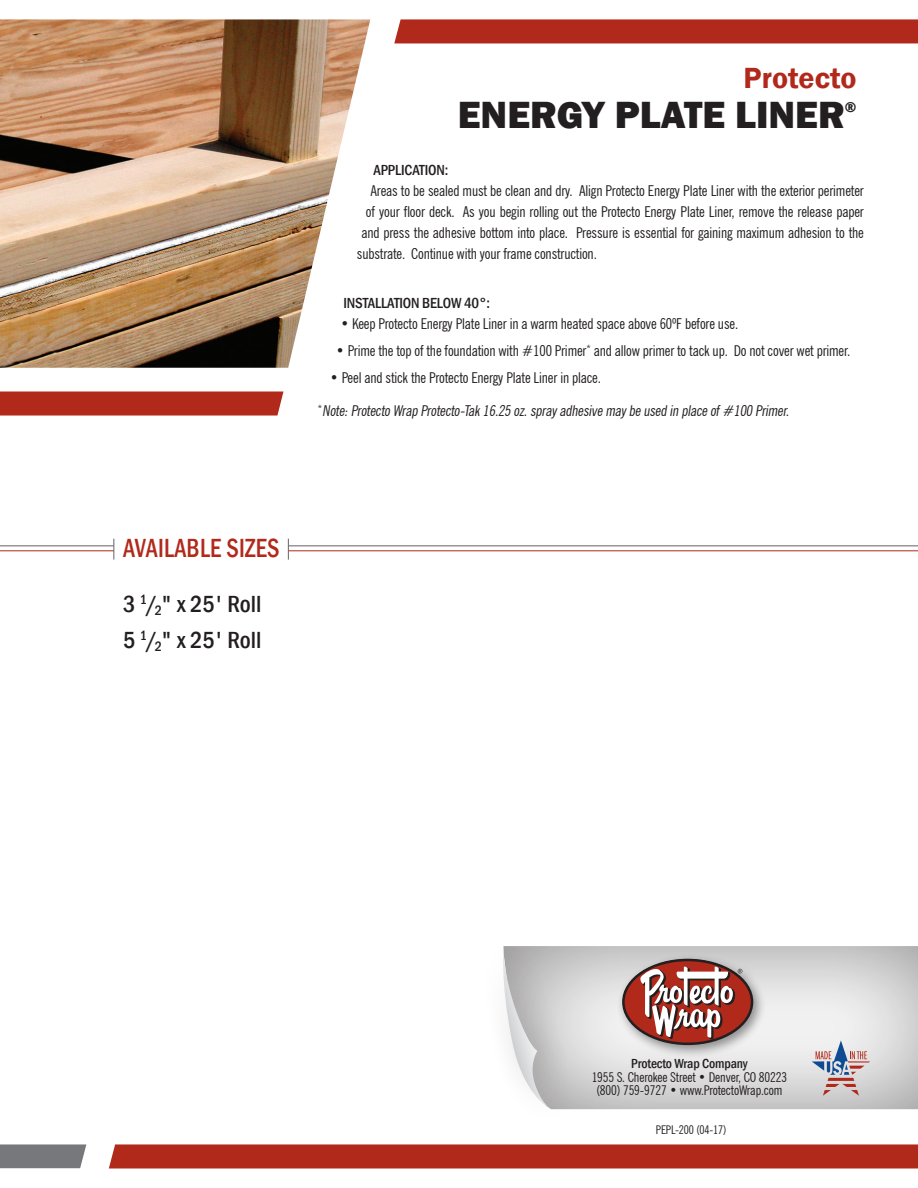
<style>
.page{position:relative;width:918px;height:1188px;background:#fff}
.page>*{position:absolute;margin:0;border:0;box-sizing:border-box;transform-origin:0 0}
.t1{font:800 39px "Franklin Gothic";color:#231f20}
.t2{font:600 30px "Franklin Gothic";color:#b1291a}
.t3{font:500 condensed 27px "Franklin Gothic";letter-spacing:.01em;color:#b1291a;scale:.9 1}
.t4{font:500 condensed 24px/36px "Franklin Gothic";color:#231f20}
.t5{font:condensed 15px "News Gothic BT";letter-spacing:-.01em;color:#231f20}
.t6{font:italic condensed 15px "News Gothic BT";color:#231f20}
.t7{font:500 condensed 15px "Franklin Gothic";letter-spacing:-.01em;color:#231f20}
.t8{font:600 condensed 14.85px "Franklin Gothic";color:#231f20}
.t9{font:condensed 13.5px/13.5px "News Gothic BT";letter-spacing:-.01em;color:#231f20;text-align:center}
.t10{font:500 condensed 13.5px "Franklin Gothic";letter-spacing:-.01em;color:#231f20}
.t11{font:condensed 12px "News Gothic BT";letter-spacing:-.01em;color:#231f20}
</style>
<div class="page">
<hr style="left:289px;top:545px;width:629px;height:1px;background:#636366">
<hr style="left:0;top:545px;width:114px;height:1px;background:#636366">
<hr style="left:289px;top:550px;width:629px;height:1px;background:#b1291a">
<hr style="left:0;top:550px;width:114px;height:1px;background:#b1291a">
<svg style="left:288px;top:539px;width:1px;height:21px"></svg>
<svg style="left:113px;top:539px;width:1px;height:21px"></svg>
<div style="left:394px;top:19px;width:524px;height:24px;background:#b1291a"></div>
<div style="left:0;top:392px;width:284px;height:24px;background:#b1291a"></div>
<div style="left:109px;top:1144px;width:809px;height:24px;background:#b1291a"></div>
<svg style="left:0;top:1144px;width:86px;height:24px;background:#7c7e81"></svg>
<img style="left:0;top:19px;width:370px;height:349px">
<div style="left:502px;top:941px;width:416px;height:169px;background:#231f20;opacity:.56"></div>
<div style="left:480px;top:929px;width:99px;height:202px;background:#231f20;opacity:.23"></div>
<svg style="left:500px;top:946px;width:51px;height:163px"></svg>
<div style="left:617px;top:953px;width:150px;height:105px;background:#231f20;opacity:.48"></div>
<svg style="left:623px;top:959px;width:129px;height:84px"></svg>
<svg style="left:640px;top:967px;width:102px;height:72px"></svg>
<div style="left:622px;top:959px;width:131px;height:86px;border:3px solid #231f20;border-radius:50%"></div>
<svg style="left:812px;top:1040px;width:58px;height:56px;background:#c4bbc1"></svg>
<h2 class="t2" style="left:744px;top:59px;width:114px">Protecto</h2>
<h1 class="t1" style="left:458px;top:90px;width:389px">ENERGY PLATE LINER</h1>
<p class="t8" style="left:845px;top:97px;width:13px">®</p>
<p class="t7" style="left:373px;top:160px;width:76px">APPLICATION:</p>
<p class="t5" style="left:370px;top:181px;width:495px">Areas to be sealed must be clean and dry. Align Protecto Energy Plate Liner with the exterior perimeter</p>
<p class="t5" style="left:366px;top:202px;width:499px">of your floor deck. As you begin rolling out the Protecto Energy Plate Liner, remove the release paper</p>
<p class="t5" style="left:361px;top:223px;width:504px">and press the adhesive bottom into place. Pressure is essential for gaining maximum adhesion to the</p>
<p class="t5" style="left:357px;top:244px;width:241px">substrate. Continue with your frame construction.</p>
<p class="t7" style="left:343px;top:293px;width:148px">INSTALLATION BELOW 40°:</p>
<p class="t5" style="left:340px;top:315px;width:399px">• Keep Protecto Energy Plate Liner in a warm heated space above 60ºF before use.</p>
<p class="t5" style="left:336px;top:342px;width:516px">• Prime the top of the foundation with #100 Primer<sup>*</sup> and allow primer to tack up. Do not cover wet primer.</p>
<p class="t5" style="left:330px;top:369px;width:273px">• Peel and stick the Protecto Energy Plate Liner in place.</p>
<p class="t6" style="left:318px;top:402px;width:475px"><sup>*</sup> Note:Protecto Wrap Protecto-Tak16.25 oz.sprayadhesive maybe used in place of#100 Primer.</p>
<h3 class="t3" style="left:123px;top:530px;width:175px">AVAILABLE SIZES</h3>
<h3 class="t4" style="left:123px;top:586px;width:140px">3 <sup>1</sup>/<sub>2</sub>" x 25' Roll<br>5 <sup>1</sup>/<sub>2</sub>" x 25' Roll</h3>
<p class="t10" style="left:631px;top:1055px;width:118px">Protecto Wrap Company</p>
<p class="t9" style="left:592px;top:1070px;width:197px">1955 S. Cherokee Street • Denver, CO 80223 (800) 759-9727 • www.ProtectoWrap.com</p>
<p class="t11" style="left:656px;top:1123px;width:72px">PEPL-200 (04-17)</p>
</div>
